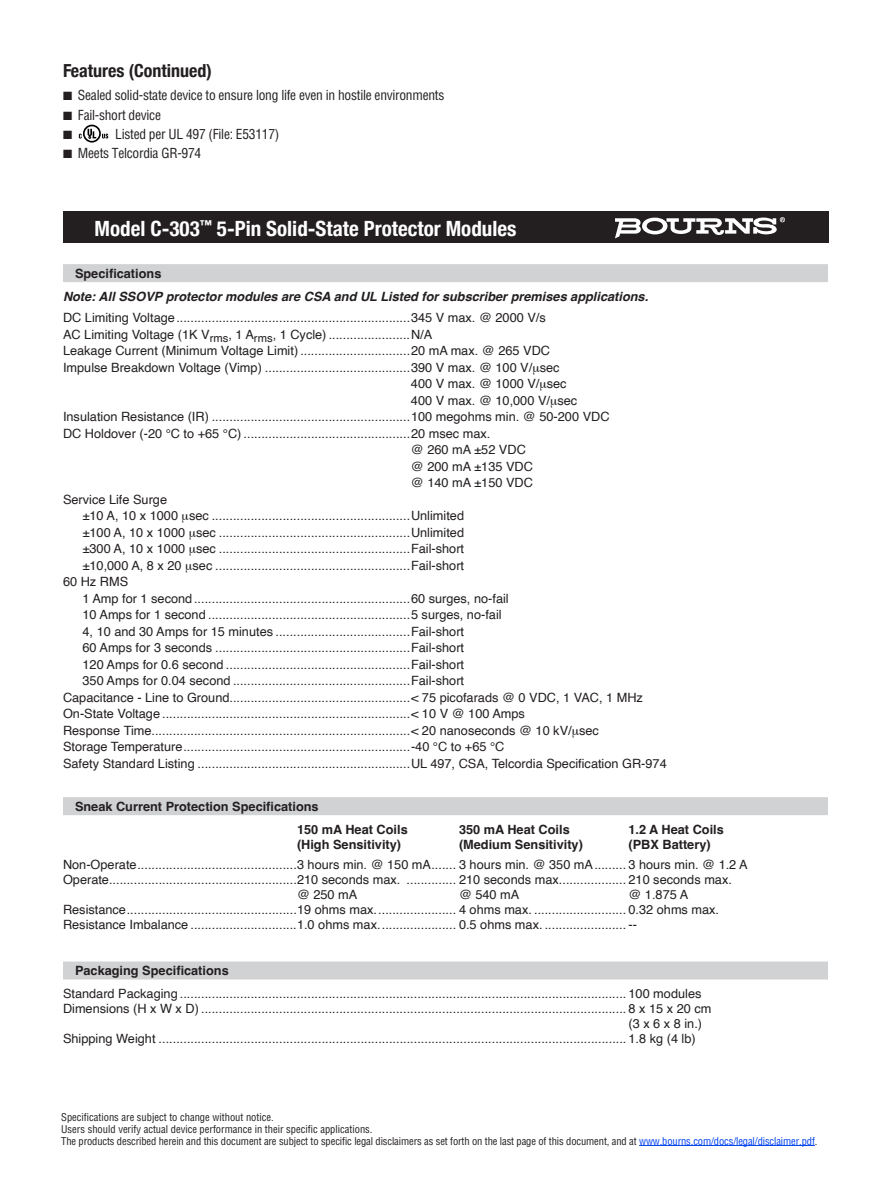
<style>
.page{position:relative;width:891px;height:1188px;background:#fff}
.page>*{position:absolute;margin:0;border:0;box-sizing:border-box;transform-origin:0 0}
.t1{font:700 condensed 21px "Helvetica Neue";color:#fff}
.t2{font:700 condensed 18px "Helvetica Neue";color:#231f20}
.t3{font:condensed 13.5px "Helvetica";letter-spacing:-.02em;color:#231f20}
.t4{font:12.75px "Helvetica";color:#231f20}
.t5{font:700 12.75px "Helvetica";color:#231f20}
.t6{font:italic 700 12.75px "Helvetica";color:#231f20}
.t7{font:12px "Zapf Dingbats ITC";color:#231f20}
.negative_type_header{font:condensed 10.5px "Helvetica";letter-spacing:-.01em;color:#231f20}
.s1{color:#0042f4}
</style>
<div class="page">
<hr style="left:639px;top:1145px;width:176px;height:1px;background:#0042f4">
<div style="left:63px;top:212px;width:766px;height:31px;background:#231f20"></div>
<svg style="left:615px;top:217px;width:170px;height:21px"></svg>
<div style="left:63px;top:264px;width:765px;height:18px;background:#d1d2d4"></div>
<div style="left:63px;top:797px;width:765px;height:18px;background:#d1d2d4"></div>
<div style="left:63px;top:962px;width:765px;height:18px;background:#d1d2d4"></div>
<svg style="left:79px;top:125px;width:29px;height:18px"></svg>
<p class="t2" style="left:63px;top:55px;width:150px">Features (Continued)</p>
<p class="t3" style="left:63px;top:87px;width:383px">■ Sealed solid-state device to ensure long life even in hostile environments</p>
<p class="t3" style="left:63px;top:106px;width:99px">■ Fail-short device</p>
<p class="t7" style="left:63px;top:129px;width:11px">■</p>
<p class="t3" style="left:115px;top:125px;width:166px">Listed per UL 497 (File: E53117)</p>
<p class="t3" style="left:63px;top:145px;width:140px">■ Meets Telcordia GR-974</p>
<p class="t1" style="left:95px;top:211px;width:423px">Model C-303<sup>™</sup> 5-Pin Solid-State Protector Modules</p>
<p class="t5" style="left:75px;top:265px;width:88px">Specifications</p>
<p class="t6" style="left:63px;top:289px;width:587px">Note: All SSOVP protector modules are CSA and UL Listed for subscriber premises applications.</p>
<p class="t4" style="left:63px;top:308px;width:484px">DC Limiting Voltage..................................................................345 V max. @ 2000 V/s</p>
<p class="t4" style="left:63px;top:324px;width:371px">AC Limiting Voltage (1K V<sub>rms</sub>, 1 A<sub>rms</sub>, 1 Cycle) .......................N/A</p>
<p class="t4" style="left:63px;top:341px;width:489px">Leakage Current (Minimum Voltage Limit) ...............................20 mA max. @ 265 VDC</p>
<p class="t4" style="left:63px;top:357px;width:498px">Impulse Breakdown Voltage (Vimp) .........................................390 V max. @ 100 V/ sec</p>
<p class="t4" style="left:411px;top:374px;width:157px">400 V max. @ 1000 V/ sec</p>
<p class="t4" style="left:411px;top:390px;width:168px">400 V max. @ 10,000 V/ sec</p>
<p class="t4" style="left:63px;top:407px;width:548px">Insulation Resistance (IR) ........................................................100 megohms min. @ 50-200 VDC</p>
<p class="t4" style="left:63px;top:423px;width:429px">DC Holdover (-20 °C to +65 °C) ...............................................20 msec max.</p>
<p class="t4" style="left:411px;top:440px;width:116px">@ 260 mA ±52 VDC</p>
<p class="t4" style="left:411px;top:456px;width:123px">@ 200 mA ±135 VDC</p>
<p class="t4" style="left:411px;top:473px;width:123px">@ 140 mA ±150 VDC</p>
<p class="t4" style="left:63px;top:489px;width:106px">Service Life Surge</p>
<p class="t4" style="left:82px;top:506px;width:383px">±10 A, 10 x 1000 sec ........................................................Unlimited</p>
<p class="t4" style="left:82px;top:522px;width:383px">±100 A, 10 x 1000 sec ......................................................Unlimited</p>
<p class="t4" style="left:82px;top:539px;width:383px">±300 A, 10 x 1000 sec ......................................................Fail-short</p>
<p class="t4" style="left:82px;top:555px;width:383px">±10,000 A, 8 x 20 sec .......................................................Fail-short</p>
<p class="t4" style="left:63px;top:572px;width:67px">60 Hz RMS</p>
<p class="t4" style="left:82px;top:588px;width:428px">1 Amp for 1 second.............................................................60 surges, no-fail</p>
<p class="t4" style="left:82px;top:605px;width:421px">10 Amps for 1 second .........................................................5 surges, no-fail</p>
<p class="t4" style="left:82px;top:621px;width:383px">4, 10 and 30 Amps for 15 minutes ......................................Fail-short</p>
<p class="t4" style="left:82px;top:638px;width:383px">60 Amps for 3 seconds .......................................................Fail-short</p>
<p class="t4" style="left:82px;top:654px;width:383px">120 Amps for 0.6 second ....................................................Fail-short</p>
<p class="t4" style="left:82px;top:671px;width:383px">350 Amps for 0.04 second ..................................................Fail-short</p>
<p class="t4" style="left:63px;top:687px;width:582px">Capacitance - Line to Ground...................................................&lt; 75 picofarads @ 0 VDC, 1 VAC, 1 MHz</p>
<p class="t4" style="left:63px;top:704px;width:463px">On-State Voltage ......................................................................&lt; 10 V @ 100 Amps</p>
<p class="t4" style="left:63px;top:720px;width:537px">Response Time.........................................................................&lt; 20 nanoseconds @ 10 kV/ sec</p>
<p class="t4" style="left:63px;top:737px;width:443px">Storage Temperature................................................................-40 °C to +65 °C</p>
<p class="t4" style="left:63px;top:753px;width:605px">Safety Standard Listing ............................................................UL 497, CSA, Telcordia Specification GR-974</p>
<p class="t5" style="left:75px;top:798px;width:245px">Sneak Current Protection Specifications</p>
<p class="t5" style="left:297px;top:822px;width:112px">150 mA Heat Coils</p>
<p class="t5" style="left:459px;top:822px;width:112px">350 mA Heat Coils</p>
<p class="t5" style="left:629px;top:822px;width:97px">1.2 A Heat Coils</p>
<p class="t5" style="left:297px;top:837px;width:106px">(High Sensitivity)</p>
<p class="t5" style="left:459px;top:837px;width:125px">(Medium Sensitivity)</p>
<p class="t5" style="left:629px;top:837px;width:84px">(PBX Battery)</p>
<p class="t4" style="left:63px;top:854px;width:686px">Non-Operate.............................................3 hours min. @ 150 mA....... 3 hours min. @ 350 mA......... 3 hours min. @ 1.2 A</p>
<p class="t4" style="left:63px;top:869px;width:670px">Operate.....................................................210 seconds max. .............. 210 seconds max................... 210 seconds max.</p>
<p class="t4" style="left:297px;top:884px;width:62px">@ 250 mA</p>
<p class="t4" style="left:459px;top:884px;width:62px">@ 540 mA</p>
<p class="t4" style="left:629px;top:884px;width:61px">@ 1.875 A</p>
<p class="t4" style="left:63px;top:899px;width:658px">Resistance................................................19 ohms max....................... 4 ohms max. .......................... 0.32 ohms max.</p>
<p class="t4" style="left:63px;top:914px;width:575px">Resistance Imbalance ..............................1.0 ohms max...................... 0.5 ohms max. ....................... --</p>
<p class="t5" style="left:75px;top:963px;width:155px">Packaging Specifications</p>
<p class="t4" style="left:63px;top:984px;width:640px">Standard Packaging .............................................................................................................................. 100 modules</p>
<p class="t4" style="left:63px;top:999px;width:650px">Dimensions (H x W x D) ........................................................................................................................ 8 x 15 x 20 cm</p>
<p class="t4" style="left:629px;top:1014px;width:75px">(3 x 6 x 8 in.)</p>
<p class="t4" style="left:63px;top:1029px;width:634px">Shipping Weight .................................................................................................................................... 1.8 kg (4 lb)</p>
<p class="negative_type_header" style="left:61px;top:1110px;width:214px">Specifications are subject to change without notice.</p>
<p class="negative_type_header" style="left:61px;top:1122px;width:313px">Users should verify actual device performance in their specific applications.</p>
<p class="negative_type_header" style="left:61px;top:1134px;width:758px">The products described herein and this document are subject to specific legal disclaimers as set forth on the last page of this document, and at <span class="s1">www.bourns.com/docs/legal/disclaimer.pdf</span>.</p>
</div>
